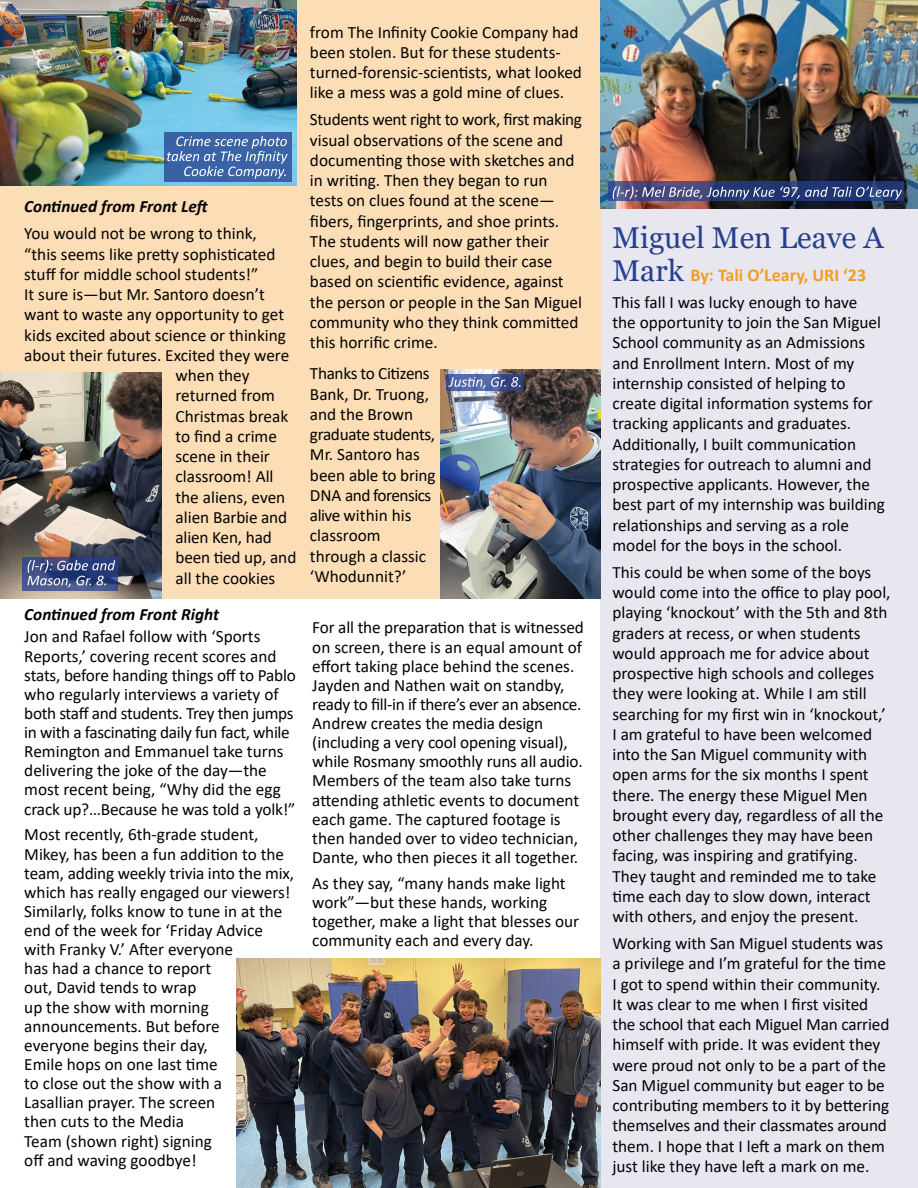
<style>
.page{position:relative;width:918px;height:1188px;background:#fff}
.page>*{position:absolute;margin:0;border:0;box-sizing:border-box;transform-origin:0 0}
.t1{font:30px "Georgia";color:#25408f}
.t2{font:700 18px "Calibri";color:#f19d21}
.t3{font:17.25px/20.2px "Calibri";color:#040303}
.t4{font:italic 700 17.25px "Calibri";color:#040303}
.s1{font-family:"Georgia";font-weight:400;font-size:30px;color:#25408f}
</style>
<div class="page">
<div style="left:600px;top:0;width:318px;height:1188px;background:#e8e7f0"></div>
<div style="left:0;top:0;width:600px;height:598px;background:#fbddb6"></div>
<img style="left:0;top:0;width:296px;height:186px">
<div style="left:164px;top:132px;width:128px;height:50px;background:#3a62a6"></div>
<img style="left:441px;top:370px;width:159px;height:228px">
<img style="left:0;top:373px;width:162px;height:225px">
<img style="left:237px;top:958px;width:363px;height:230px">
<img style="left:600px;top:0;width:318px;height:208px">
<svg style="left:167px;top:136px;width:120px;height:43px"></svg>
<svg style="left:23px;top:557px;width:95px;height:33px"></svg>
<svg style="left:27px;top:560px;width:88px;height:27px;background:#566594"></svg>
<svg style="left:446px;top:374px;width:77px;height:17px"></svg>
<svg style="left:448px;top:377px;width:73px;height:12px"></svg>
<svg style="left:608px;top:182px;width:296px;height:19px;background:#303f79"></svg>
<svg style="left:613px;top:186px;width:289px;height:13px;background:#576392"></svg>
<p class="t4" style="left:24px;top:194px;width:187px">Continued from Front Left</p>
<p class="t3" style="left:24px;top:223px;width:234px">You would not be wrong to think,</p>
<p class="t3" style="left:24px;top:243px;width:253px">“this seems like pretty sophisticated</p>
<p class="t3" style="left:24px;top:264px;width:236px">stuff for middle school students!”</p>
<p class="t3" style="left:24px;top:284px;width:242px">It sure is—but Mr. Santoro doesn’t</p>
<p class="t3" style="left:24px;top:304px;width:261px">want to waste any opportunity to get</p>
<p class="t3" style="left:24px;top:324px;width:263px">kids excited about science or thinking</p>
<p class="t3" style="left:24px;top:345px;width:267px">about their futures. Excited they were</p>
<p class="t3" style="left:175px;top:365px;width:76px">when they</p>
<p class="t3" style="left:175px;top:385px;width:101px">returned from</p>
<p class="t3" style="left:175px;top:405px;width:114px">Christmas break</p>
<p class="t3" style="left:175px;top:426px;width:103px">to find a crime</p>
<p class="t3" style="left:175px;top:446px;width:96px">scene in their</p>
<p class="t3" style="left:175px;top:466px;width:100px">classroom! All</p>
<p class="t3" style="left:175px;top:486px;width:111px">the aliens, even</p>
<p class="t3" style="left:175px;top:507px;width:113px">alien Barbie and</p>
<p class="t3" style="left:175px;top:527px;width:98px">alien Ken, had</p>
<p class="t3" style="left:175px;top:547px;width:122px">been tied up, and</p>
<p class="t3" style="left:175px;top:567px;width:101px">all the cookies</p>
<p class="t4" style="left:24px;top:602px;width:196px">Continued from Front Right</p>
<p class="t3" style="left:24px;top:627px;width:273px;line-height:19.2px">Jon and Rafael follow with ‘Sports Reports,’ covering recent scores and stats, before handing things off to Pablo who regularly interviews a variety of both staff and students. Trey then jumps in with a fascinating daily fun fact, while Remington and Emmanuel take turns delivering the joke of the day—the most recent being, “Why did the egg crack up?…Because he was told a yolk!”</p>
<p class="t3" style="left:24px;top:825px;width:271px;line-height:19.2px">Most recently, 6th-grade student,<br>Mikey, has been a fun addition to the team, adding weekly trivia into the mix, which has really engaged our viewers!<br>Similarly, folks know to tune in at the end of the week for ‘Friday Advice with Franky V.’ After everyone<br>has had a chance to report<br>out, David tends to wrap<br>up the show with morning announcements. But before<br>everyone begins their day,<br>Emile hops on one last time<br>to close out the show with a<br>Lasallian prayer. The screen<br>then cuts to the Media<br>Team (shown right) signing<br>off and waving goodbye!</p>
<p class="t3" style="left:310px;top:21px;width:274px">from The Infinity Cookie Company had been stolen. But for these students&shy;turned-forensic-scientists, what looked like a mess was a gold mine of clues.</p>
<p class="t3" style="left:310px;top:109px;width:274px">Students went right to work, first making visual observations of the scene and documenting those with sketches and in writing. Then they began to run tests on clues found at the scene— fibers, fingerprints, and shoe prints.<br>The students will now gather their clues, and begin to build their case based on scientific evidence, against the person or people in the San Miguel community who they think committed this horrific crime.</p>
<p class="t3" style="left:310px;top:363px;width:127px">Thanks to Citizens<br>Bank, Dr. Truong, and the Brown graduate students,<br>Mr. Santoro has been able to bring<br>DNA and forensics alive within his classroom through a classic ‘Whodunnit?’</p>
<p class="t3" style="left:312px;top:618px;width:273px;line-height:19.2px">For all the preparation that is witnessed on screen, there is an equal amount of effort taking place behind the scenes.<br>Jayden and Nathen wait on standby, ready to fill-in if there’s ever an absence.<br>Andrew creates the media design (including a very cool opening visual), while Rosmany smoothly runs all audio.<br>Members of the team also take turns attending athletic events to document each game. The captured footage is then handed over to video technician, Dante, who then pieces it all together.</p>
<p class="t3" style="left:312px;top:873px;width:269px;line-height:19.2px">As they say, “many hands make light work”—but these hands, working together, make a light that blesses our community each and every day.</p>
<h1 class="t1" style="left:612px;top:219px;width:273px">Miguel Men Leave A</h1>
<p class="t2" style="left:612px;top:262px;width:255px"><span class="s1">Mark</span> By: Tali O’Leary, URI ‘23</p>
<p class="t3" style="left:612px;top:291px;width:274px">This fall I was lucky enough to have the opportunity to join the San Miguel School community as an Admissions and Enrollment Intern. Most of my internship consisted of helping to create digital information systems for tracking applicants and graduates.<br>Additionally, I built communication strategies for outreach to alumni and prospective applicants. However, the best part of my internship was building relationships and serving as a role model for the boys in the school.</p>
<p class="t3" style="left:612px;top:562px;width:280px">This could be when some of the boys would come into the office to play pool, playing ‘knockout’ with the 5th and 8th graders at recess, or when students would approach me for advice about prospective high schools and colleges they were looking at. While I am still searching for my first win in ‘knockout,’ I am grateful to have been welcomed into the San Miguel community with open arms for the six months I spent there. The energy these Miguel Men brought every day, regardless of all the other challenges they may have been facing, was inspiring and gratifying.<br>They taught and reminded me to take time each day to slow down, interact with others, and enjoy the present.</p>
<p class="t3" style="left:612px;top:933px;width:278px">Working with San Miguel students was a privilege and I’m grateful for the time I got to spend within their community.<br>It was clear to me when I first visited the school that each Miguel Man carried himself with pride. It was evident they were proud not only to be a part of the San Miguel community but eager to be contributing members to it by bettering themselves and their classmates around them. I hope that I left a mark on them just like they have left a mark on me.</p>
</div>
